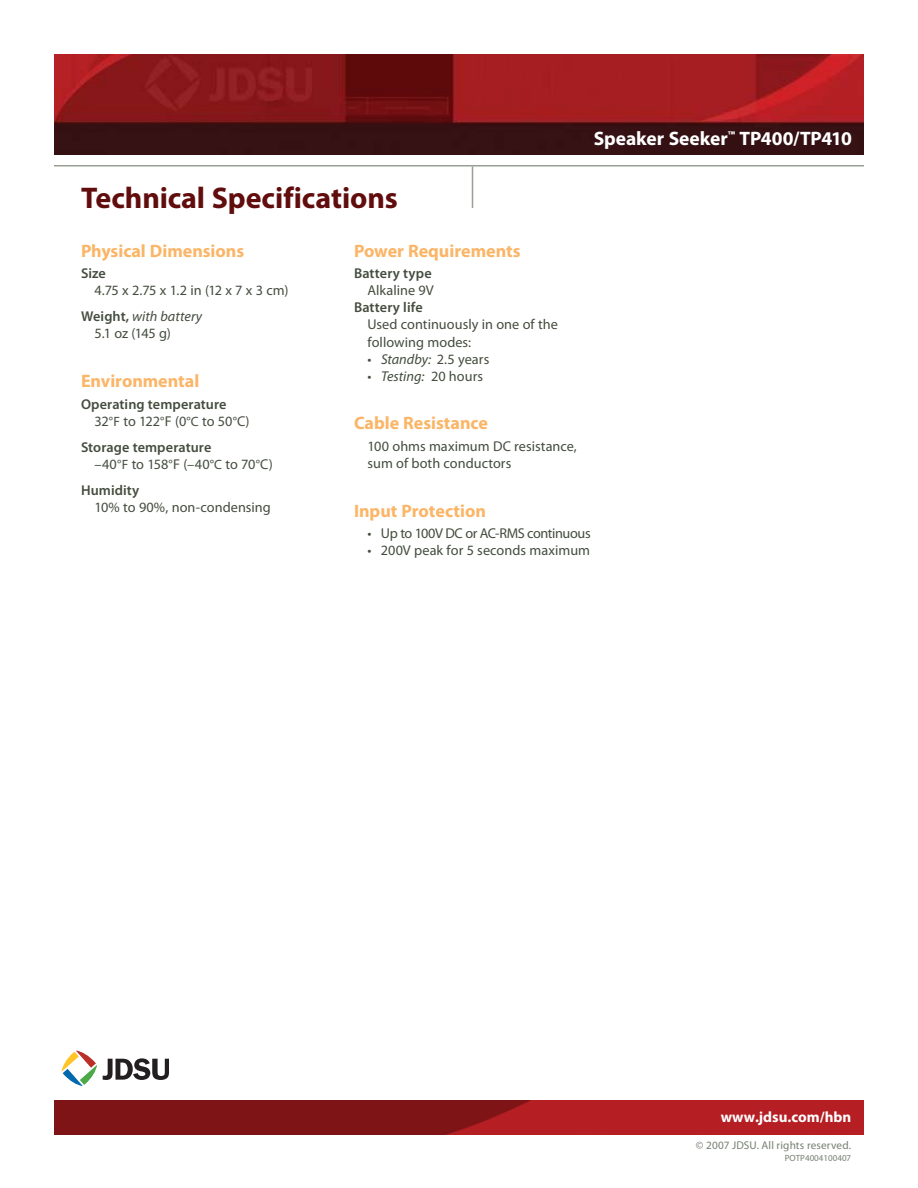
<style>
.page{position:relative;width:918px;height:1188px;background:#fff}
.page>*{position:absolute;margin:0;border:0;box-sizing:border-box;transform-origin:0 0}
.t1{font:700 30px "Myriad Pro";letter-spacing:-.005em;color:#620d0d}
.t2{font:700 19.5px "Myriad Pro";letter-spacing:-.005em;color:#fff}
.t3{font:700 18px "Myriad Pro";color:#fbb567}
.t4{font:700 15px "Myriad Pro";color:#fff}
.t5{font:14.25px/17.1px "Myriad Pro";color:#444d3e}
.t6{font:600 14.25px/17.1px "Myriad Pro";letter-spacing:.005em;color:#444d3e}
.t7{font:14.25px "Myriad Pro";letter-spacing:-.03em;color:#444d3e}
.t8{font:11.25px "Myriad Pro";letter-spacing:.01em;color:#767f71}
.t9{font:9px "Myriad Pro";color:#767f71}
.s1{font-weight:600}
.s2{font-style:italic}
.s3{font-weight:400}
.s4{font-weight:400;font-size:13.5px}
.s5{font-size:13.5px}
</style>
<div class="page">
<img style="left:54px;top:54px;width:810px;height:100px">
<img style="left:54px;top:1101px;width:810px;height:34px">
<hr style="left:54px;top:165px;width:810px;height:1px;background:#98a093">
<hr style="left:472px;top:167px;width:1px;height:41px;background:#98a093">
<svg style="left:62px;top:1050px;width:35px;height:36px"></svg>
<svg style="left:103px;top:1058px;width:66px;height:22px"></svg>
<h1 class="t1" style="left:81px;top:179px;width:318px">Technical Specifications</h1>
<h2 class="t2" style="left:594px;top:126px;width:260px">Speaker Seeker<sup>™</sup> TP400/TP410</h2>
<p class="t3" style="left:81px;top:239px;width:165px">Physical Dimensions</p>
<p class="t6" style="left:81px;top:264px;width:26px">Size</p>
<p class="t5" style="left:81px;top:277px;width:209px;line-height:26.1px;text-indent:14px">4.75 x 2.75 x 1.2 in (12 x 7 x 3 cm)<br><span class="s1">Weight,</span> <span class="s2">with battery</span></p>
<p class="t5" style="left:94px;top:325px;width:78px">5.1 oz (145 g)</p>
<p class="t3" style="left:81px;top:369px;width:120px">Environmental</p>
<p class="t6" style="left:94px;top:395px;width:157px;text-indent:-14px">Operating temperature<br><span class="s3">32</span><span class="s4">°F</span> <span class="s3">to 122</span><span class="s4">°</span><span class="s3">F (0</span><span class="s4">°C</span> <span class="s3">to 50</span><span class="s4">°</span><span class="s3">C)</span></p>
<p class="t5" style="left:94px;top:438px;width:180px;text-indent:-14px"><span class="s1">Storage temperature<br></span>–40<span class="s5">°F</span> to 158<span class="s5">°</span>F (–40<span class="s5">°C</span> to 70<span class="s5">°</span>C)</p>
<p class="t6" style="left:81px;top:481px;width:60px">Humidity</p>
<p class="t5" style="left:94px;top:499px;width:178px">10% to 90%, non-condensing</p>
<p class="t3" style="left:354px;top:239px;width:168px">Power Requirements</p>
<p class="t6" style="left:354px;top:264px;width:79px">Battery type</p>
<p class="t5" style="left:368px;top:282px;width:68px">Alkaline 9V</p>
<p class="t6" style="left:354px;top:299px;width:70px">Battery life</p>
<p class="t5" style="left:368px;top:316px;width:192px">Used continuously in one of the following modes:</p>
<p class="t5" style="left:368px;top:350px;width:123px">• <span class="s2">Standby:</span> 2.5 years</p>
<p class="t5" style="left:367px;top:367px;width:117px">• <span class="s2">Testing:</span> 20 hours</p>
<p class="t3" style="left:354px;top:411px;width:136px">Cable Resistance</p>
<p class="t5" style="left:368px;top:437px;width:211px">100 ohms maximum DC resistance, sum of both conductors</p>
<p class="t3" style="left:354px;top:499px;width:133px">Input Protection</p>
<p class="t7" style="left:367px;top:525px;width:225px">• Up to 100V DC or AC-RMS continuous</p>
<p class="t5" style="left:367px;top:542px;width:224px">• 200V peak for 5 seconds maximum</p>
<p class="t4" style="left:721px;top:1107px;width:132px">www.jdsu.com/hbn</p>
<p class="t8" style="left:696px;top:1138px;width:157px">© 2007 JDSU. All rights reserved.</p>
<p class="t9" style="left:785px;top:1152px;width:68px">POTP4004100407</p>
</div>
